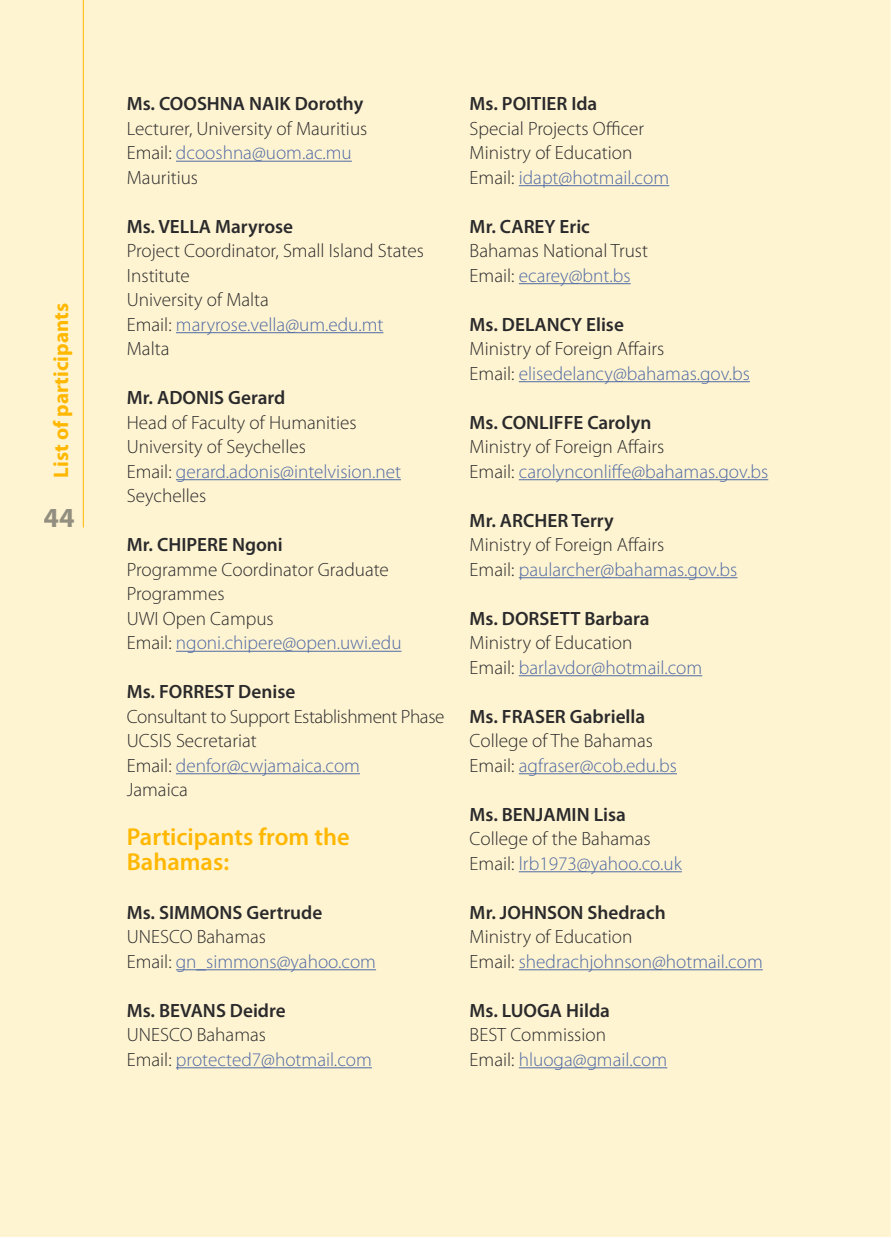
<style>
.page{position:relative;width:891px;height:1238px;background:#fff}
.page>*{position:absolute;margin:0;border:0;box-sizing:border-box;transform-origin:0 0}
.t1{font:700 28.05px "Myriad Pro";color:#767575}
.t2{font:600 24.45px/24.5px "Myriad Pro";color:#ffb700}
.t3{font:700 21px "Myriad Pro";color:#ffb700}
.t4{font:300 19.2px/24.5px "Myriad Pro";color:#2a2a2c}
.t5{font:600 19.2px "Myriad Pro";color:#2a2a2c}
.t6{font:300 19.2px/24.5px "Myriad Pro";color:#4f6aa5}
.s1{color:#4f6aa5}
.s2{color:#2a2a2c}
</style>
<div class="page">
<div style="left:0;top:0;width:890px;height:1236px;background:#fff4d1"></div>
<div style="left:44px;top:509px;width:30px;height:18px;background:#fff4d1"></div>
<hr style="left:176px;top:161px;width:176px;height:1px;background:#4f6aa5">
<hr style="left:176px;top:332px;width:207px;height:1px;background:#4f6aa5">
<hr style="left:176px;top:479px;width:225px;height:1px;background:#4f6aa5">
<hr style="left:176px;top:650px;width:225px;height:1px;background:#4f6aa5">
<hr style="left:176px;top:773px;width:184px;height:1px;background:#4f6aa5">
<hr style="left:176px;top:969px;width:200px;height:1px;background:#4f6aa5">
<hr style="left:176px;top:1067px;width:196px;height:1px;background:#4f6aa5">
<hr style="left:519px;top:185px;width:150px;height:1px;background:#4f6aa5">
<hr style="left:519px;top:283px;width:111px;height:1px;background:#4f6aa5">
<hr style="left:519px;top:381px;width:231px;height:1px;background:#4f6aa5">
<hr style="left:519px;top:479px;width:249px;height:1px;background:#4f6aa5">
<hr style="left:519px;top:577px;width:218px;height:1px;background:#4f6aa5">
<hr style="left:519px;top:675px;width:183px;height:1px;background:#4f6aa5">
<hr style="left:519px;top:773px;width:158px;height:1px;background:#4f6aa5">
<hr style="left:519px;top:871px;width:163px;height:1px;background:#4f6aa5">
<hr style="left:519px;top:969px;width:244px;height:1px;background:#4f6aa5">
<hr style="left:519px;top:1067px;width:148px;height:1px;background:#4f6aa5">
<hr style="left:83px;top:0;width:1px;height:527px;background:#ffb700">
<p class="t3" style="left:53px;top:478px;width:176px;rotate:-90deg">List of participants</p>
<h1 class="t1" style="left:44px;top:507px;width:33px">44</h1>
<p class="t5" style="left:127px;top:96px;width:238px">Ms. COOSHNA NAIK Dorothy</p>
<p class="t4" style="left:127px;top:118px;width:242px">Lecturer, University of Mauritius<br>Email: <span class="s1">dcooshna@uom.ac.mu<br></span>Mauritius</p>
<p class="t5" style="left:127px;top:219px;width:168px">Ms. VELLA Maryrose</p>
<p class="t4" style="left:127px;top:240px;width:298px">Project Coordinator, Small Island States<br>Institute<br>University of Malta<br>Email: <span class="s1">maryrose.vella@um.edu.mt<br></span>Malta</p>
<p class="t5" style="left:127px;top:390px;width:160px">Mr. ADONIS Gerard</p>
<p class="t4" style="left:127px;top:411px;width:276px">Head of Faculty of Humanities<br>University of Seychelles<br>Email: <span class="s1">gerard.adonis@intelvision.net<br></span>Seychelles</p>
<p class="t5" style="left:127px;top:537px;width:157px">Mr. CHIPERE Ngoni</p>
<p class="t4" style="left:127px;top:558px;width:276px">Programme Coordinator Graduate<br>Programmes<br>UWI Open Campus<br>Email: <span class="s1">ngoni.chipere@open.uwi.edu</span></p>
<p class="t5" style="left:127px;top:684px;width:170px">Ms. FORREST Denise</p>
<p class="t4" style="left:127px;top:705px;width:319px">Consultant to Support Establishment Phase<br>UCSIS Secretariat<br>Email: <span class="s1">denfor@cwjamaica.com<br></span>Jamaica</p>
<p class="t2" style="left:127px;top:826px;width:224px">Participants from the<br>Bahamas:</p>
<p class="t5" style="left:127px;top:905px;width:197px">Ms. SIMMONS Gertrude</p>
<p class="t6" style="left:127px;top:926px;width:251px"><span class="s2">UNESCO Bahamas<br>Email:</span> gn_simmons@yahoo.com</p>
<p class="t5" style="left:127px;top:1003px;width:160px">Ms. BEVANS Deidre</p>
<p class="t6" style="left:127px;top:1024px;width:247px"><span class="s2">UNESCO Bahamas<br>Email:</span> protected7@hotmail.com</p>
<p class="t5" style="left:469px;top:96px;width:129px">Ms. POITIER Ida</p>
<p class="t4" style="left:469px;top:118px;width:201px">Special Projects Officer<br>Ministry of Education<br>Email: <span class="s1">idapt@hotmail.com</span></p>
<p class="t5" style="left:469px;top:219px;width:122px">Mr. CAREY Eric</p>
<p class="t4" style="left:469px;top:240px;width:180px">Bahamas National Trust<br>Email: <span class="s1">ecarey@bnt.bs</span></p>
<p class="t5" style="left:469px;top:317px;width:156px">Ms. DELANCY Elise</p>
<p class="t4" style="left:469px;top:338px;width:282px">Ministry of Foreign Affairs<br>Email: <span class="s1">elisedelancy@bahamas.gov.bs</span></p>
<p class="t5" style="left:469px;top:415px;width:183px">Ms. CONLIFFE Carolyn</p>
<p class="t4" style="left:469px;top:436px;width:300px">Ministry of Foreign Affairs<br>Email: <span class="s1">carolynconliffe@bahamas.gov.bs</span></p>
<p class="t5" style="left:469px;top:513px;width:146px">Mr. ARCHER Terry</p>
<p class="t4" style="left:469px;top:534px;width:269px">Ministry of Foreign Affairs<br>Email: <span class="s1">paularcher@bahamas.gov.bs</span></p>
<p class="t5" style="left:469px;top:611px;width:181px">Ms. DORSETT Barbara</p>
<p class="t4" style="left:469px;top:632px;width:234px">Ministry of Education<br>Email: <span class="s1">barlavdor@hotmail.com</span></p>
<p class="t5" style="left:469px;top:709px;width:177px">Ms. FRASER Gabriella</p>
<p class="t4" style="left:469px;top:730px;width:209px">College of The Bahamas<br>Email: <span class="s1">agfraser@cob.edu.bs</span></p>
<p class="t5" style="left:469px;top:807px;width:158px">Ms. BENJAMIN Lisa</p>
<p class="t4" style="left:469px;top:828px;width:214px">College of the Bahamas<br>Email: <span class="s1">lrb1973@yahoo.co.uk</span></p>
<p class="t5" style="left:469px;top:905px;width:198px">Mr. JOHNSON Shedrach</p>
<p class="t6" style="left:469px;top:926px;width:295px"><span class="s2">Ministry of Education<br>Email:</span> shedrachjohnson@hotmail.com</p>
<p class="t5" style="left:469px;top:1003px;width:142px">Ms. LUOGA Hilda</p>
<p class="t4" style="left:469px;top:1024px;width:199px">BEST Commission<br>Email: <span class="s1">hluoga@gmail.com</span></p>
</div>
